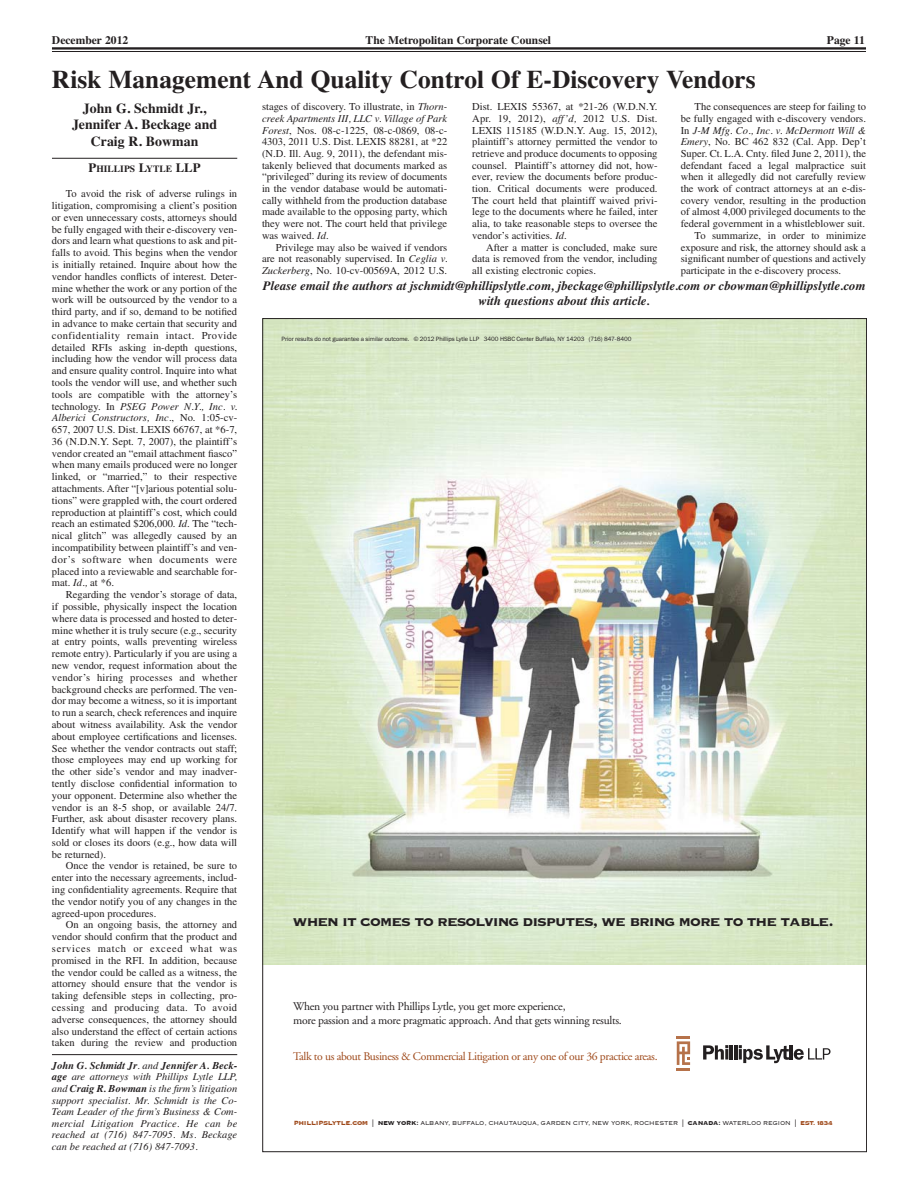
<style>
.page{position:relative;width:918px;height:1188px;background:#fff}
.page>*{position:absolute;margin:0;border:0;box-sizing:border-box;transform-origin:0 0}
.t1{font:700 25.5px "Times";color:#231f20}
.t2{font:17.7px "Copperplate Thirty Three BC+KDNQLH";letter-spacing:-.06em;color:#231f20}
.t3{font:700 13.95px/16.6px "Times";color:#231f20;text-align:center}
.t4{font:italic 700 12.75px/15px "Times";color:#231f20;text-align:center}
.t5{font:11.7px/14.5px "Adobe Garamond Regular+FEJDZK";letter-spacing:-.02em;color:#231f20}
.t6{font:11.7px "Adobe Garamond Regular+FEJDZK";letter-spacing:-.03em;color:#9e4819}
.t7{font:700 11.55px "Times";color:#231f20}
.t8{font:10.5px/11.9px "Times";color:#231f20;text-align:justify}
.t9{font:italic 10.5px "Times";color:#231f20}
.t10{font:italic 10.35px/11.6px "Times";color:#231f20;text-align:justify}
.t11{font:700 9.6px "Times";color:#231f20}
.t12{font:7.35px "Copperplate Light+T42+DXNLOR";letter-spacing:-.03em;color:#231f20}
.t13{font:6.3px "Franklin Gothic Itc T Book+FOZEPD";letter-spacing:-.01em;color:#231f20}
.s1{font-size:12.75px}
.s2{font-style:italic}
.s3{font-style:normal}
.s4{font-weight:700}
.s5{font-family:"Copperplate Bold+T42+SCCFYK";color:#9e4819}
.s6{font-family:"Copperplate Bold+T42+SCCFYK"}
</style>
<div class="page">
<hr style="left:52px;top:47px;width:814px;height:3px;background:#231f20">
<hr style="left:52px;top:51px;width:814px;height:1px;background:#231f20">
<hr style="left:52px;top:1054px;width:185px;height:1px;background:#231f20">
<img style="left:264px;top:320px;width:601px;height:644px">
<svg style="left:677px;top:1036px;width:13px;height:34px"></svg>
<svg style="left:703px;top:1045px;width:25px;height:15px"></svg>
<hr style="left:730px;top:1045px;width:3px;height:15px;background:#231f20">
<hr style="left:734px;top:1045px;width:3px;height:15px;background:#231f20">
<svg style="left:739px;top:1045px;width:92px;height:18px"></svg>
<hr style="left:52px;top:158px;width:185px;height:1px;background:#231f20">
<p class="t7" style="left:52px;top:36px;width:78px">December 2012</p>
<p class="t7" style="left:366px;top:36px;width:187px">The Metropolitan Corporate Counsel</p>
<p class="t7" style="left:827px;top:36px;width:39px">Page 11</p>
<h1 class="t1" style="left:52px;top:70px;width:705px">Risk Management And Quality Control Of E-Discovery Vendors</h1>
<h3 class="t3" style="left:72px;top:101px;width:147px">John G. Schmidt Jr.,<br>Jennifer A. Beckage and<br>Craig R. Bowman</h3>
<p class="t11" style="left:89px;top:165px;width:113px"><span class="s1">P</span>HILLIPS <span class="s1">L</span>YTLE <span class="s1">LLP</span></p>
<p class="t8" style="left:472px;top:102px;width:187px">Dist. LEXIS 55367, at *21-26 (W.D.N.Y.<br>Apr. 19, 2012), <span class="s2">aff’d,</span> 2012 U.S. Dist.<br>LEXIS 115185 (W.D.N.Y. Aug. 15, 2012), plaintiff’s attorney permitted the vendor to retrieve and produce documents to opposing counsel. Plaintiff’s attorney did not, how&shy;ever, review the documents before produc&shy;tion. Critical documents were produced.<br>The court held that plaintiff waived privi&shy;lege to the documents where he failed, inter alia, to take reasonable steps to oversee the vendor’s activities. <span class="s2">Id</span>.</p>
<p class="t8" style="left:472px;top:242px;width:187px;text-indent:14px">After a matter is concluded, make sure data is removed from the vendor, including all existing electronic copies.</p>
<p class="t8" style="left:262px;top:102px;width:187px">stages of discovery. To illustrate, in <span class="s2">Thorn&shy;creek Apartments III, LLC v. Village of Park Forest</span>, Nos. 08-c-1225, 08-c-0869, 08-c-4303, 2011 U.S. Dist. LEXIS 88281, at *22 (N.D. Ill. Aug. 9, 2011), the defendant mis&shy;takenly believed that documents marked as “privileged” during its review of documents in the vendor database would be automati&shy;cally withheld from the production database made available to the opposing party, which they were not. The court held that privilege was waived. <span class="s2">Id</span>.</p>
<p class="t8" style="left:262px;top:242px;width:187px;text-indent:14px">Privilege may also be waived if vendors are not reasonably supervised. In <span class="s2">Ceglia v.<br>Zuckerberg</span>, No. 10-cv-00569A, 2012 U.S.</p>
<p class="t8" style="left:695px;top:102px;width:173px">The consequences are steep for failing to</p>
<p class="t8" style="left:681px;top:113px;width:187px">be fully engaged with e-discovery vendors.</p>
<p class="t9" style="left:681px;top:126px;width:187px"><span class="s3">In</span> J-M Mfg. Co., Inc. v. McDermott Will &amp;</p>
<p class="t8" style="left:681px;top:137px;width:187px"><span class="s2">Emery</span>, No. BC 462 832 (Cal. App. Dep’t</p>
<p class="t8" style="left:681px;top:149px;width:187px">Super. Ct. L.A. Cnty. filed June 2, 2011), the</p>
<p class="t8" style="left:681px;top:160px;width:187px">defendant faced a legal malpractice suit</p>
<p class="t8" style="left:681px;top:172px;width:187px">when it allegedly did not carefully review</p>
<p class="t8" style="left:681px;top:184px;width:187px">the work of contract attorneys at an e-dis-</p>
<p class="t8" style="left:681px;top:195px;width:187px">covery vendor, resulting in the production</p>
<p class="t8" style="left:681px;top:207px;width:187px">of almost 4,000 privileged documents to the</p>
<p class="t8" style="left:681px;top:219px;width:186px">federal government in a whistleblower suit.</p>
<p class="t8" style="left:695px;top:230px;width:173px">To summarize, in order to minimize</p>
<p class="t8" style="left:681px;top:242px;width:187px">exposure and risk, the attorney should ask a</p>
<p class="t8" style="left:681px;top:254px;width:187px">significant number of questions and actively</p>
<p class="t8" style="left:681px;top:266px;width:162px">participate in the e-discovery process.</p>
<p class="t8" style="left:52px;top:189px;width:187px;text-indent:14px">To avoid the risk of adverse rulings in litigation, compromising a client’s position or even unnecessary costs, attorneys should be fully engaged with their e-discovery ven&shy;dors and learn what questions to ask and pit&shy;falls to avoid. This begins when the vendor is initially retained. Inquire about how the vendor handles conflicts of interest. Deter&shy;mine whether the work or any portion of the work will be outsourced by the vendor to a third party, and if so, demand to be notified in advance to make certain that security and confidentiality remain intact. Provide detailed RFIs asking in-depth questions, including how the vendor will process data and ensure quality control. Inquire into what tools the vendor will use, and whether such tools are compatible with the attorney’s technology. In <span class="s2">PSEG Power N.Y., Inc. v.<br>Alberici Constructors, Inc.</span>, No. 1:05-cv-657, 2007 U.S. Dist. LEXIS 66767, at *6-7, 36 (N.D.N.Y. Sept. 7, 2007), the plaintiff’s vendor created an “email attachment fiasco” when many emails produced were no longer linked, or “married,” to their respective attachments. After “[v]arious potential solu&shy;tions” were grappled with, the court ordered reproduction at plaintiff’s cost, which could reach an estimated $206,000. <span class="s2">Id</span>. The “tech&shy;nical glitch” was allegedly caused by an incompatibility between plaintiff’s and ven&shy;dor’s software when documents were placed into a reviewable and searchable for&shy;mat. <span class="s2">Id.,</span> at *6<span class="s2">.</span></p>
<p class="t8" style="left:52px;top:590px;width:187px;text-indent:14px">Regarding the vendor’s storage of data, if possible, physically inspect the location where data is processed and hosted to deter&shy;mine whether it is truly secure (e.g., security at entry points, walls preventing wireless remote entry). Particularly if you are using a new vendor, request information about the vendor’s hiring processes and whether background checks are performed. The ven&shy;dor may become a witness, so it is important to run a search, check references and inquire about witness availability. Ask the vendor about employee certifications and licenses.<br>See whether the vendor contracts out staff; those employees may end up working for the other side’s vendor and may inadver&shy;tently disclose confidential information to your opponent. Determine also whether the vendor is an 8-5 shop, or available 24/7.<br>Further, ask about disaster recovery plans.<br>Identify what will happen if the vendor is sold or closes its doors (e.g., how data will be returned).</p>
<p class="t8" style="left:52px;top:861px;width:187px;text-indent:14px">Once the vendor is retained, be sure to enter into the necessary agreements, includ&shy;ing confidentiality agreements. Require that the vendor notify you of any changes in the agreed-upon procedures.</p>
<p class="t8" style="left:52px;top:920px;width:187px;text-indent:14px">On an ongoing basis, the attorney and vendor should confirm that the product and services match or exceed what was promised in the RFI. In addition, because the vendor could be called as a witness, the attorney should ensure that the vendor is taking defensible steps in collecting, pro&shy;cessing and producing data. To avoid adverse consequences, the attorney should also understand the effect of certain actions taken during the review and production</p>
<p class="t4" style="left:263px;top:280px;width:604px">Please email the authors at jschmidt@phillipslytle.com, jbeckage@phillipslytle.com or cbowman@phillipslytle.com with questions about this article.</p>
<p class="t13" style="left:282px;top:337px;width:352px">Prior results do not guarantee a similar outcome. © 2012 Phillips Lytle LLP 3400 HSBC Center Buffalo, NY 14203 (716) 847-8400</p>
<h2 class="t2" style="left:293px;top:909px;width:542px">when it comes to resolving disputes, we bring more to the table.</h2>
<p class="t5" style="left:293px;top:1000px;width:330px">When you partner with Phillips Lytle, you get more experience,<br>more passion and a more pragmatic approach. And that gets winning results.</p>
<p class="t6" style="left:293px;top:1052px;width:366px">Talk to us about Business &amp; Commercial Litigation or any one of our 36 practice areas.</p>
<p class="t10" style="left:52px;top:1060px;width:187px"><span class="s4">John G. Schmidt Jr</span>. and <span class="s4">Jennifer A. Beck&shy;age</span> are attorneys with Phillips Lytle LLP, and <span class="s4">Craig R. Bowman</span> is the firm’s litigation support specialist. Mr. Schmidt is the Co-Team Leader of the firm’s Business &amp; Com&shy;mercial Litigation Practice. He can be reached at (716) 847-7095. Ms. Beckage can be reached at (716) 847-7093.</p>
<p class="t12" style="left:294px;top:1118px;width:540px"><span class="s5">PHILLIPSLYTLE.COM</span> | <span class="s6">NEW YORK:</span> ALBANY, BUFFALO, CHAUTAUQUA, GARDEN CITY, NEW YORK, ROCHESTER | <span class="s6">CANADA:</span> WATERLOO REGION | <span class="s5">EST. 1834</span></p>
</div>
